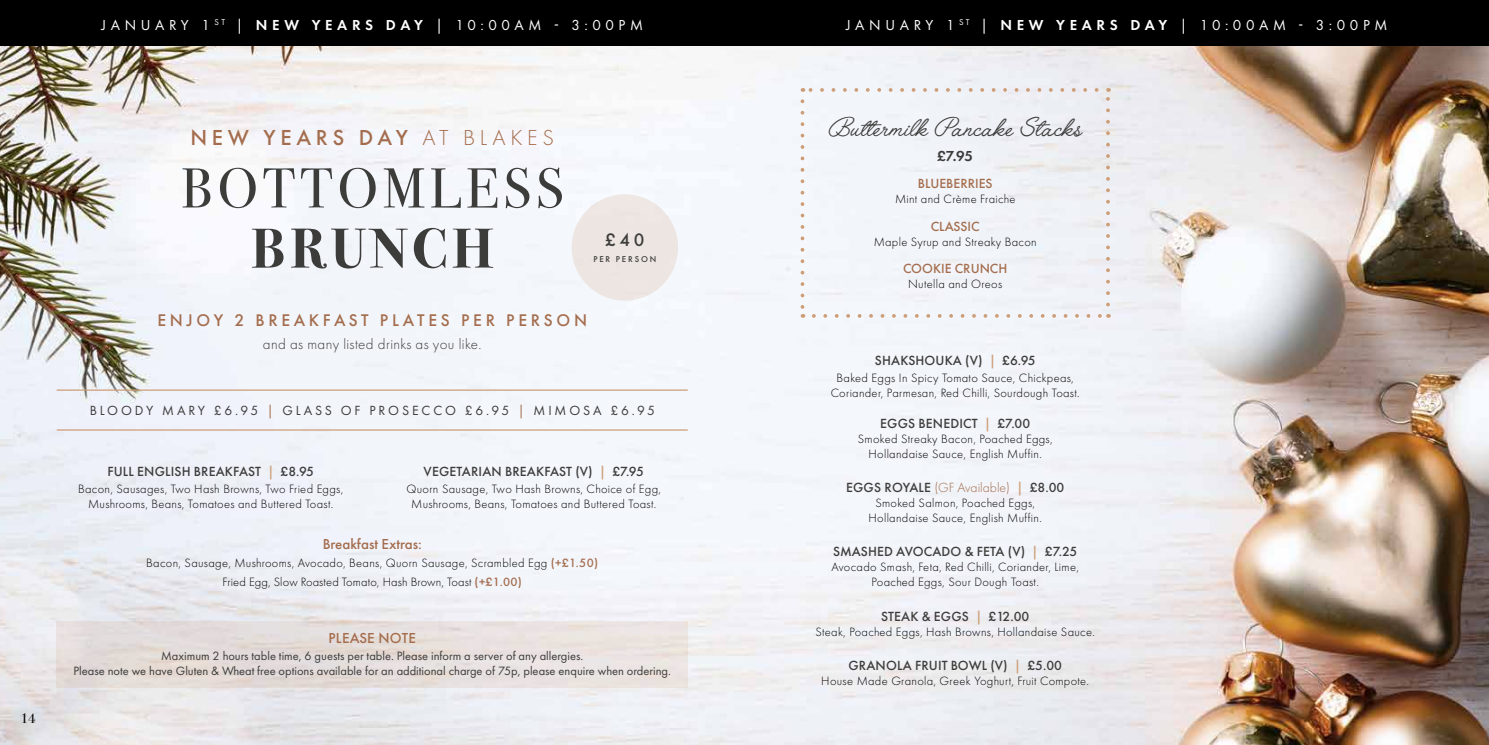
<style>
.page{position:relative;width:1489px;height:745px;background:#fff}
.page>*{position:absolute;margin:0;border:0;box-sizing:border-box;transform-origin:0 0}
.t1{font:56.25px "Bodoni Svty Two ITCTT";letter-spacing:.08em;color:#3c3c3b}
.t2{font:700 56.25px "Bodoni Svty Two ITCTT";letter-spacing:.08em;color:#3c3c3b}
.t3{font:33.75px "Angelface";color:#3c3c3b}
.t4{font:500 22.5px "Futura PT";letter-spacing:.21em;color:#a46d4d}
.t5{font:500 18.75px "Futura PT";color:#3c3c3b}
.t6{font:500 17.5px "Futura PT";letter-spacing:.21em;color:#a46d4d}
.t7{font:15px "Futura PT";letter-spacing:.31em;color:#fff}
.t8{font:300 15px "Futura PT";letter-spacing:.025em;color:#3c3c3b}
.t9{font:500 15px "Futura PT";color:#a46d4d}
.t10{font:600 15px "Futura PT";color:#3c3c3b}
.t11{font:500 13.75px "Futura PT";letter-spacing:.01em;color:#3c3c3b}
.t12{font:13.75px "Futura PT";letter-spacing:.21em;color:#3c3c3b}
.t13{font:500 13.75px "Futura PT";color:#a46d4d}
.t14{font:13.75px "Bodoni Svty Two ITCTT";color:#000}
.t15{font:300 12.5px/15px "Futura PT";letter-spacing:.025em;color:#000;text-align:center}
.t16{font:12.5px/15px "Futura PT";color:#3c3c3b;text-align:center}
.t17{font:500 8.75px "Futura PT";letter-spacing:.21em;color:#3c3c3b}
.s1{font-weight:600}
.s2{font-weight:300}
.s3{color:#a46d4d}
.s4{color:#cd9d76}
.s5{font-weight:500;color:#a46c4d}
.s6{font-weight:300;color:#a46d4d}
</style>
<div class="page">
<img style="left:0;top:45px;width:1488px;height:699px">
<div style="left:0;top:0;width:1488px;height:45px;background:#000"></div>
<hr style="left:57px;top:389px;width:630px;height:1px;background:#cd9d77">
<hr style="left:57px;top:429px;width:630px;height:1px;background:#cd9d77">
<svg style="left:800px;top:101px;width:4px;height:216px"></svg>
<svg style="left:813px;top:314px;width:295px;height:3px"></svg>
<svg style="left:1106px;top:88px;width:3px;height:216px"></svg>
<svg style="left:802px;top:88px;width:294px;height:4px"></svg>
<div style="left:57px;top:621px;width:630px;height:66px;background:#e6dfdd"></div>
<div style="left:571px;top:194px;width:107px;height:106px;background:#ece5e1;border-radius:50%"></div>
<p class="t14" style="left:21px;top:707px;width:16px">14</p>
<p class="t7" style="left:101px;top:16px;width:543px">JANUARY 1 <sup>ST</sup> | <span class="s1">NEW YEARS DAY</span> | 10:00AM - 3:00PM</p>
<p class="t7" style="left:846px;top:16px;width:543px">JANUARY 1 <sup>ST</sup> | <span class="s1">NEW YEARS DAY</span> | 10:00AM - 3:00PM</p>
<h3 class="t4" style="left:190px;top:124px;width:365px">NEW YEARS DAY <span class="s2">AT BLAKES</span></h3>
<h1 class="t1" style="left:181px;top:142px;width:384px">BOTTOMLESS</h1>
<h1 class="t2" style="left:251px;top:202px;width:243px">BRUNCH</h1>
<h3 class="t5" style="left:605px;top:228px;width:41px">£40</h3>
<p class="t17" style="left:593px;top:253px;width:64px">PER PERSON</p>
<h3 class="t6" style="left:157px;top:309px;width:431px">ENJOY 2 BREAKFAST PLATES PER PERSON</h3>
<p class="t8" style="left:263px;top:335px;width:220px">and as many listed drinks as you like.</p>
<p class="t12" style="left:90px;top:402px;width:566px">BLOODY MARY £6.95 <span class="s3">|</span> GLASS OF PROSECCO £6.95 <span class="s3">|</span> MIMOSA £6.95</p>
<p class="t11" style="left:107px;top:463px;width:208px">FULL ENGLISH BREAKFAST <span class="s4">|</span> £8.95</p>
<p class="t15" style="left:78px;top:481px;width:266px">Bacon, Sausages, Two Hash Browns, Two Fried Eggs,<br>Mushrooms, Beans, Tomatoes and Buttered Toast.</p>
<p class="t11" style="left:423px;top:463px;width:222px">VEGETARIAN BREAKFAST (V) <span class="s4">|</span> £7.95</p>
<p class="t15" style="left:406px;top:481px;width:256px">Quorn Sausage, Two Hash Browns, Choice of Egg,<br>Mushrooms, Beans, Tomatoes and Buttered Toast.</p>
<p class="t9" style="left:323px;top:534px;width:100px">Breakfast Extras:</p>
<p class="t15" style="left:146px;top:553px;width:453px;line-height:18.5px">Bacon, Sausage, Mushrooms, Avocado, Beans, Quorn Sausage, Scrambled Egg <span class="s5">(+£1.50)<br></span>Fried Egg, Slow Roasted Tomato, Hash Brown, Toast <span class="s5">(+£1.00)</span></p>
<p class="t9" style="left:328px;top:629px;width:89px">PLEASE NOTE</p>
<p class="t16" style="left:73px;top:648px;width:599px">Maximum 2 hours table time, 6 guests per table. Please inform a server of any allergies.<br>Please note we have Gluten &amp; Wheat free options available for an additional charge of 75p, please enquire when ordering.</p>
<h2 class="t3" style="left:828px;top:109px;width:255px">Buttermilk Pancake Stacks</h2>
<p class="t10" style="left:937px;top:147px;width:37px">£7.95</p>
<p class="t13" style="left:917px;top:175px;width:76px">BLUEBERRIES</p>
<p class="t15" style="left:895px;top:192px;width:122px">Mint and Crème Fraiche</p>
<p class="t13" style="left:930px;top:217px;width:50px">CLASSIC</p>
<p class="t15" style="left:873px;top:234px;width:164px">Maple Syrup and Streaky Bacon</p>
<p class="t13" style="left:903px;top:260px;width:106px">COOKIE CRUNCH</p>
<p class="t15" style="left:908px;top:276px;width:96px">Nutella and Oreos</p>
<p class="t11" style="left:874px;top:352px;width:162px">SHAKSHOUKA (V) <span class="s4">|</span> £6.95</p>
<p class="t15" style="left:830px;top:370px;width:250px">Baked Eggs In Spicy Tomato Sauce, Chickpeas,<br>Coriander, Parmesan, Red Chilli, Sourdough Toast.</p>
<p class="t11" style="left:880px;top:414px;width:151px">EGGS BENEDICT <span class="s4">|</span> £7.00</p>
<p class="t15" style="left:857px;top:431px;width:196px">Smoked Streaky Bacon, Poached Eggs,<br>Hollandaise Sauce, English Muffin.</p>
<p class="t11" style="left:846px;top:479px;width:219px">EGGS ROYALE <span class="s6">(GF Available)</span> <span class="s4">|</span> £8.00</p>
<p class="t15" style="left:868px;top:495px;width:175px">Smoked Salmon, Poached Eggs,<br>Hollandaise Sauce, English Muffin.</p>
<p class="t11" style="left:833px;top:543px;width:246px">SMASHED AVOCADO &amp; FETA (V) <span class="s4">|</span> £7.25</p>
<p class="t15" style="left:831px;top:559px;width:249px">Avocado Smash, Feta, Red Chilli, Coriander, Lime,<br>Poached Eggs, Sour Dough Toast.</p>
<p class="t11" style="left:881px;top:607px;width:149px">STEAK &amp; EGGS <span class="s4">|</span> £12.00</p>
<p class="t15" style="left:815px;top:623px;width:281px">Steak, Poached Eggs, Hash Browns, Hollandaise Sauce.</p>
<p class="t11" style="left:848px;top:656px;width:215px">GRANOLA FRUIT BOWL (V) <span class="s4">|</span> £5.00</p>
<p class="t15" style="left:821px;top:673px;width:269px">House Made Granola, Greek Yoghurt, Fruit Compote.</p>
</div>
